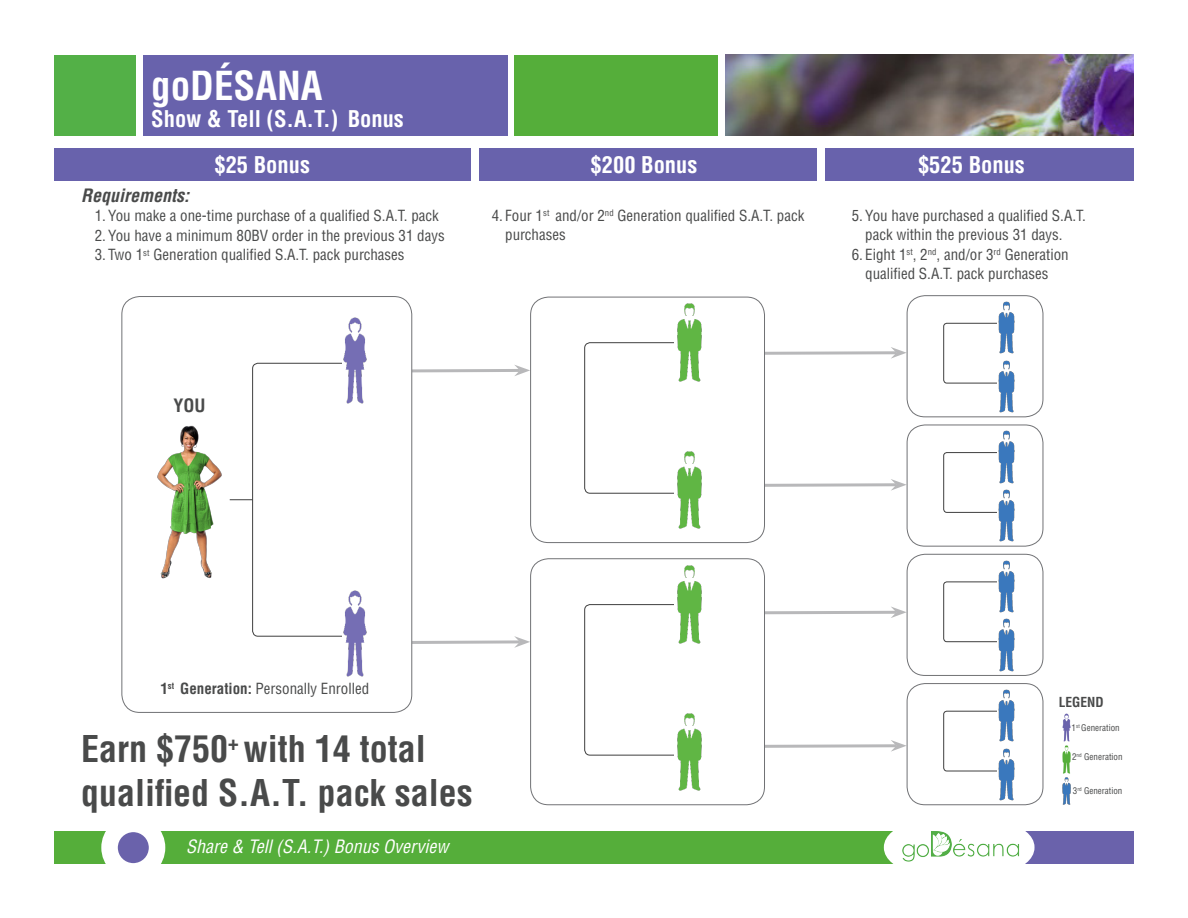
<style>
.page{position:relative;width:1188px;height:918px;background:#fff}
.page>*{position:absolute;margin:0;border:0;box-sizing:border-box;transform-origin:0 0}
.t1{font:700 condensed 39px "Helvetica";color:#fff}
.t2{font:700 condensed 36px "Helvetica";color:#494a4a}
.t3{font:700 condensed 22.5px "Helvetica";color:#fff}
.t4{font:italic condensed 18px "Helvetica";color:#fff}
.t5{font:italic 700 condensed 18px "Helvetica";color:#494a4a}
.t6{font:700 condensed 18px "Helvetica";color:#494a4a}
.t7{font:condensed 15px/19.5px "Helvetica";color:#494a4a}
.t8{font:700 condensed 13.5px "Helvetica";color:#494a4a}
.t9{font:condensed 9px "Helvetica";color:#494a4a}
.s1{font-weight:700}
</style>
<div class="page">
<img style="left:726px;top:55px;width:408px;height:81px">
<div style="left:54px;top:55px;width:81px;height:81px;background:#53b047"></div>
<div style="left:515px;top:55px;width:203px;height:81px;background:#55ae3a"></div>
<div style="left:143px;top:55px;width:365px;height:81px;background:#6862ac"></div>
<div style="left:54px;top:831px;width:864px;height:33px;background:#55ae3a"></div>
<svg style="left:110px;top:824px;width:47px;height:47px"></svg>
<div style="left:101px;top:816px;width:64px;height:64px;border:16px solid #fff;border-radius:50%"></div>
<div style="left:970px;top:831px;width:164px;height:33px;background:#6a62ab"></div>
<div style="left:884px;top:815px;width:151px;height:64px;border:16px solid #fff;border-radius:50%"></div>
<img style="left:901px;top:832px;width:120px;height:32px">
<div style="left:54px;top:149px;width:1080px;height:32px;background:#6862ac"></div>
<div style="left:471px;top:146px;width:7px;height:39px;background:#fff"></div>
<div style="left:818px;top:146px;width:7px;height:39px;background:#fff"></div>
<div style="left:121px;top:296px;width:291px;height:417px;border:1px solid #717275;border-radius:18px"></div>
<img style="left:1062px;top:745px;width:9px;height:28px">
<img style="left:1062px;top:714px;width:8px;height:27px">
<div style="left:530px;top:297px;width:235px;height:246px;border:1px solid #717275;border-radius:18px"></div>
<div style="left:584px;top:342px;width:105px;height:152px;border:1px solid #3f3f3f;border-radius:5px"></div>
<div style="left:675px;top:339px;width:22px;height:166px;background:#fff"></div>
<img style="left:677px;top:451px;width:25px;height:78px">
<img style="left:677px;top:303px;width:25px;height:79px">
<div style="left:530px;top:558px;width:235px;height:247px;border:1px solid #717275;border-radius:18px"></div>
<div style="left:584px;top:604px;width:105px;height:151px;border:1px solid #3f3f3f;border-radius:5px"></div>
<div style="left:675px;top:601px;width:22px;height:166px;background:#fff"></div>
<img style="left:677px;top:713px;width:25px;height:78px">
<img style="left:677px;top:565px;width:25px;height:79px">
<div style="left:907px;top:295px;width:136px;height:122px;border:1px solid #717275;border-radius:18px"></div>
<div style="left:944px;top:323px;width:62px;height:60px;border:1px solid #3f3f3f;border-radius:3px"></div>
<div style="left:998px;top:306px;width:13px;height:99px;background:#fff"></div>
<img style="left:998px;top:302px;width:16px;height:52px">
<img style="left:998px;top:360px;width:16px;height:53px">
<div style="left:907px;top:425px;width:136px;height:122px;border:1px solid #717275;border-radius:18px"></div>
<div style="left:944px;top:452px;width:62px;height:61px;border:1px solid #3f3f3f;border-radius:3px"></div>
<div style="left:998px;top:435px;width:13px;height:100px;background:#fff"></div>
<img style="left:998px;top:431px;width:16px;height:52px">
<img style="left:998px;top:490px;width:16px;height:52px">
<div style="left:907px;top:554px;width:136px;height:122px;border:1px solid #717275;border-radius:18px"></div>
<div style="left:944px;top:582px;width:62px;height:60px;border:1px solid #3f3f3f;border-radius:3px"></div>
<div style="left:998px;top:564px;width:13px;height:100px;background:#fff"></div>
<img style="left:998px;top:560px;width:16px;height:52px">
<img style="left:998px;top:619px;width:16px;height:52px">
<div style="left:907px;top:683px;width:136px;height:122px;border:1px solid #717275;border-radius:18px"></div>
<div style="left:944px;top:711px;width:62px;height:60px;border:1px solid #3f3f3f;border-radius:3px"></div>
<div style="left:998px;top:694px;width:13px;height:99px;background:#fff"></div>
<img style="left:998px;top:690px;width:16px;height:52px">
<img style="left:998px;top:748px;width:16px;height:52px">
<img style="left:1062px;top:777px;width:9px;height:28px">
<svg style="left:411px;top:365px;width:119px;height:11px"></svg>
<svg style="left:411px;top:636px;width:119px;height:12px"></svg>
<svg style="left:763px;top:347px;width:144px;height:12px"></svg>
<svg style="left:763px;top:479px;width:144px;height:12px"></svg>
<svg style="left:763px;top:606px;width:144px;height:12px"></svg>
<svg style="left:763px;top:740px;width:144px;height:12px"></svg>
<div style="left:252px;top:363px;width:105px;height:274px;border:1px solid #3f3f3f;border-radius:5px"></div>
<img style="left:157px;top:425px;width:65px;height:154px">
<svg style="left:230px;top:499px;width:23px;height:1px"></svg>
<div style="left:343px;top:337px;width:22px;height:304px;background:#fff"></div>
<img style="left:343px;top:590px;width:24px;height:87px">
<img style="left:343px;top:317px;width:24px;height:87px">
<p class="t1" style="left:151px;top:61px;width:173px">goDÉSANA</p>
<p class="t3" style="left:151px;top:104px;width:254px">Show &amp; Tell (S.A.T.) Bonus</p>
<p class="t3" style="left:214px;top:151px;width:97px">$25 Bonus</p>
<p class="t3" style="left:591px;top:151px;width:108px">$200 Bonus</p>
<p class="t3" style="left:918px;top:151px;width:108px">$525 Bonus</p>
<p class="t5" style="left:81px;top:184px;width:110px">Requirements:</p>
<p class="t7" style="left:95px;top:206px;width:346px">1. You make a one-time purchase of a qualified S.A.T. pack</p>
<p class="t7" style="left:95px;top:226px;width:352px">2. You have a minimum 80BV order in the previous 31 days</p>
<p class="t7" style="left:95px;top:245px;width:311px">3. Two 1<sup>st</sup> Generation qualified S.A.T. pack purchases</p>
<p class="t7" style="left:505px;top:205px;width:301px;text-indent:-14px">4. Four 1<sup>st</sup> and/or 2<sup>nd</sup> Generation qualified S.A.T. pack purchases</p>
<p class="t7" style="left:865px;top:206px;width:222px;text-indent:-14px">5. You have purchased a qualified S.A.T. pack within the previous 31 days.</p>
<p class="t7" style="left:852px;top:245px;width:219px;text-align:center">6. Eight 1<sup>st</sup>, 2<sup>nd</sup>, and/or 3<sup>rd</sup> Generation qualified S.A.T. pack purchases</p>
<p class="t6" style="left:173px;top:394px;width:34px">YOU</p>
<p class="t7" style="left:160px;top:678px;width:210px"><span class="s1">1</span><sup>st</sup> <span class="s1">Generation:</span> Personally Enrolled</p>
<p class="t2" style="left:81px;top:727px;width:346px">Earn $750<sup>+</sup> with 14 total</p>
<p class="t2" style="left:81px;top:770px;width:393px">qualified S.A.T. pack sales</p>
<p class="t4" style="left:186px;top:835px;width:264px">Share &amp; Tell (S.A.T.) Bonus Overview</p>
<p class="t8" style="left:1059px;top:694px;width:46px">LEGEND</p>
<p class="t9" style="left:1072px;top:722px;width:50px">1<sup>st</sup> Generation</p>
<p class="t9" style="left:1072px;top:751px;width:52px">2<sup>nd</sup> Generation</p>
<p class="t9" style="left:1073px;top:785px;width:51px">3<sup>rd</sup> Generation</p>
</div>
